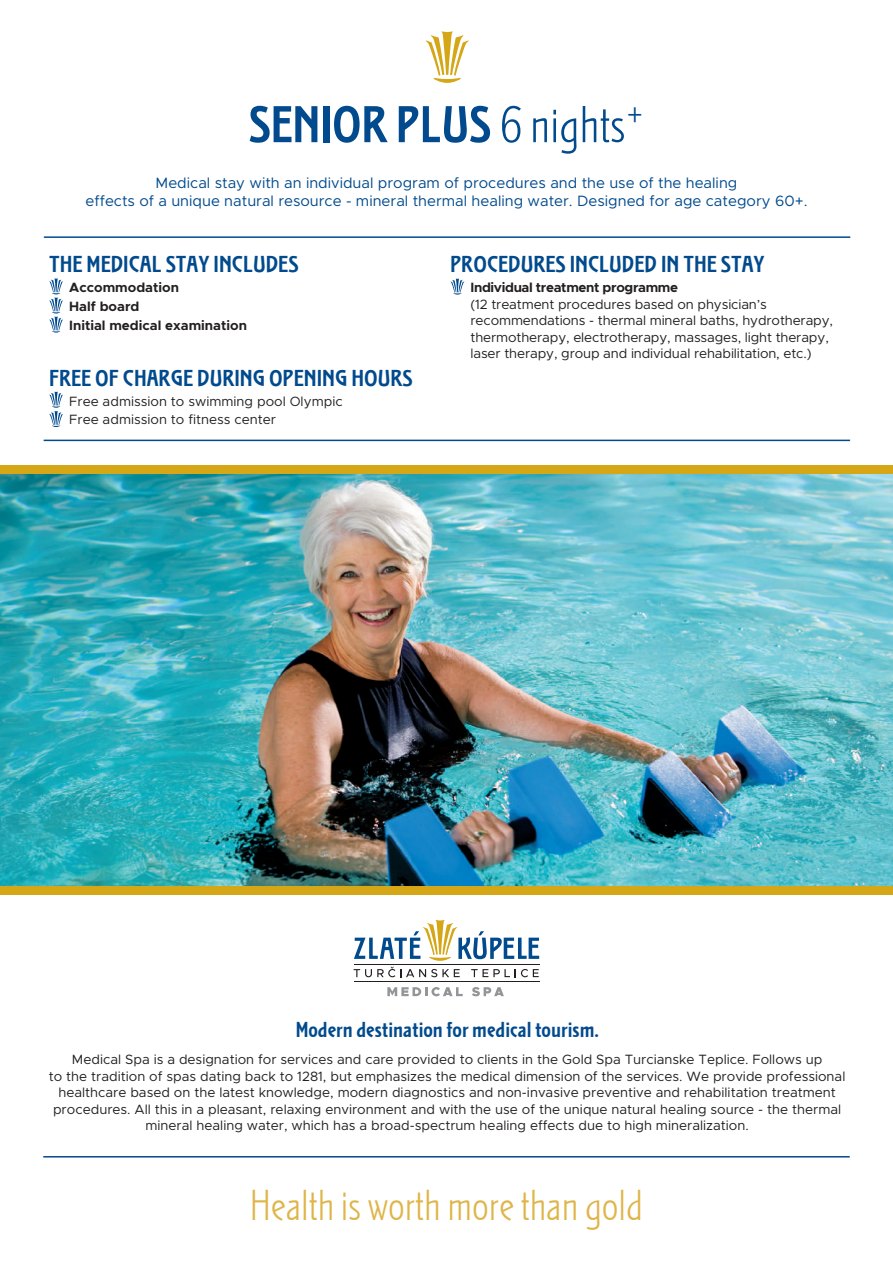
<style>
.page{position:relative;width:893px;height:1263px;background:#fff}
.page>*{position:absolute;margin:0;border:0;box-sizing:border-box;transform-origin:0 0}
.t1{font:700 54px "ITC Stoclet Com";color:#004a8d}
.t2{font:300 45px "ITC Stoclet Com";color:#dfb549}
.t3{font:700 24px "ITC Stoclet Com";color:#004a8d;scale:1.04 1}
.t4{font:700 22.5px "ITC Stoclet Com";color:#004a8d}
.t5{font:15px/18px "Metropolis";color:#004a8d;text-align:center}
.t6{font:13.5px/16.5px "Metropolis";color:#231f20}
.t7{font:700 13.5px/18.8px "Metropolis";color:#231f20}
.t8{font:700 13.5px "Metropolis";letter-spacing:-.025em;color:#231f20}
.s1{font-family:"Stoclet ITC Std";font-weight:300}
</style>
<div class="page">
<img style="left:0;top:473px;width:893px;height:413px">
<hr style="left:44px;top:440px;width:806px;height:1px;background:#004a8d">
<div style="left:0;top:465px;width:893px;height:8px;background:#d5a616"></div>
<div style="left:0;top:886px;width:893px;height:9px;background:#d5a616"></div>
<svg style="left:387px;top:987px;width:76px;height:9px"></svg>
<svg style="left:472px;top:987px;width:32px;height:9px"></svg>
<hr style="left:354px;top:964px;width:185px;height:1px;background:#231f20">
<hr style="left:354px;top:981px;width:185px;height:1px;background:#231f20">
<svg style="left:354px;top:920px;width:185px;height:41px"></svg>
<svg style="left:354px;top:967px;width:106px;height:10px"></svg>
<svg style="left:471px;top:969px;width:68px;height:8px"></svg>
<svg style="left:49px;top:278px;width:14px;height:55px"></svg>
<hr style="left:44px;top:236px;width:806px;height:2px;background:#004a8d">
<svg style="left:450px;top:279px;width:14px;height:16px"></svg>
<svg style="left:49px;top:392px;width:14px;height:35px"></svg>
<svg style="left:426px;top:31px;width:43px;height:52px"></svg>
<hr style="left:43px;top:1156px;width:807px;height:1px;background:#004a8d">
<h1 class="t1" style="left:249px;top:92px;width:397px">SENIOR PLUS <span class="s1">6 nights</span><sup>+</sup></h1>
<p class="t5" style="left:86px;top:174px;width:723px">Medical stay with an individual program of procedures and the use of the healing<br>effects of a unique natural resource - mineral thermal healing water. Designed for age category 60+.</p>
<h3 class="t3" style="left:49px;top:250px;width:241px">THE MEDICAL STAY INCLUDES</h3>
<p class="t7" style="left:69px;top:278px;width:179px">Accommodation<br>Half board<br>Initial medical examination</p>
<h3 class="t3" style="left:49px;top:363px;width:351px">FREE OF CHARGE DURING OPENING HOURS</h3>
<p class="t6" style="left:69px;top:392px;width:275px;line-height:18.8px">Free admission to swimming pool Olympic<br>Free admission to fitness center</p>
<h3 class="t3" style="left:450px;top:250px;width:304px">PROCEDURES INCLUDED IN THE STAY</h3>
<p class="t8" style="left:471px;top:279px;width:209px">Individual treatment programme</p>
<p class="t6" style="left:471px;top:296px;width:364px">(12 treatment procedures based on physician’s recommendations - thermal mineral baths, hydrotherapy, thermotherapy, electrotherapy, massages, light therapy, laser therapy, group and individual rehabilitation, etc.)</p>
<h3 class="t4" style="left:296px;top:1016px;width:305px">Modern destination for medical tourism.</h3>
<p class="t6" style="left:49px;top:1051px;width:798px;text-align:center">Medical Spa is a designation for services and care provided to clients in the Gold Spa Turcianske Teplice. Follows up<br>to the tradition of spas dating back to 1281, but emphasizes the medical dimension of the services. We provide professional healthcare based on the latest knowledge, modern diagnostics and non-invasive preventive and rehabilitation treatment procedures. All this in a pleasant, relaxing environment and with the use of the unique natural healing source - the thermal mineral healing water, which has a broad-spectrum healing effects due to high mineralization.</p>
<h2 class="t2" style="left:250px;top:1181px;width:394px">Health is worth more than gold</h2>
</div>
